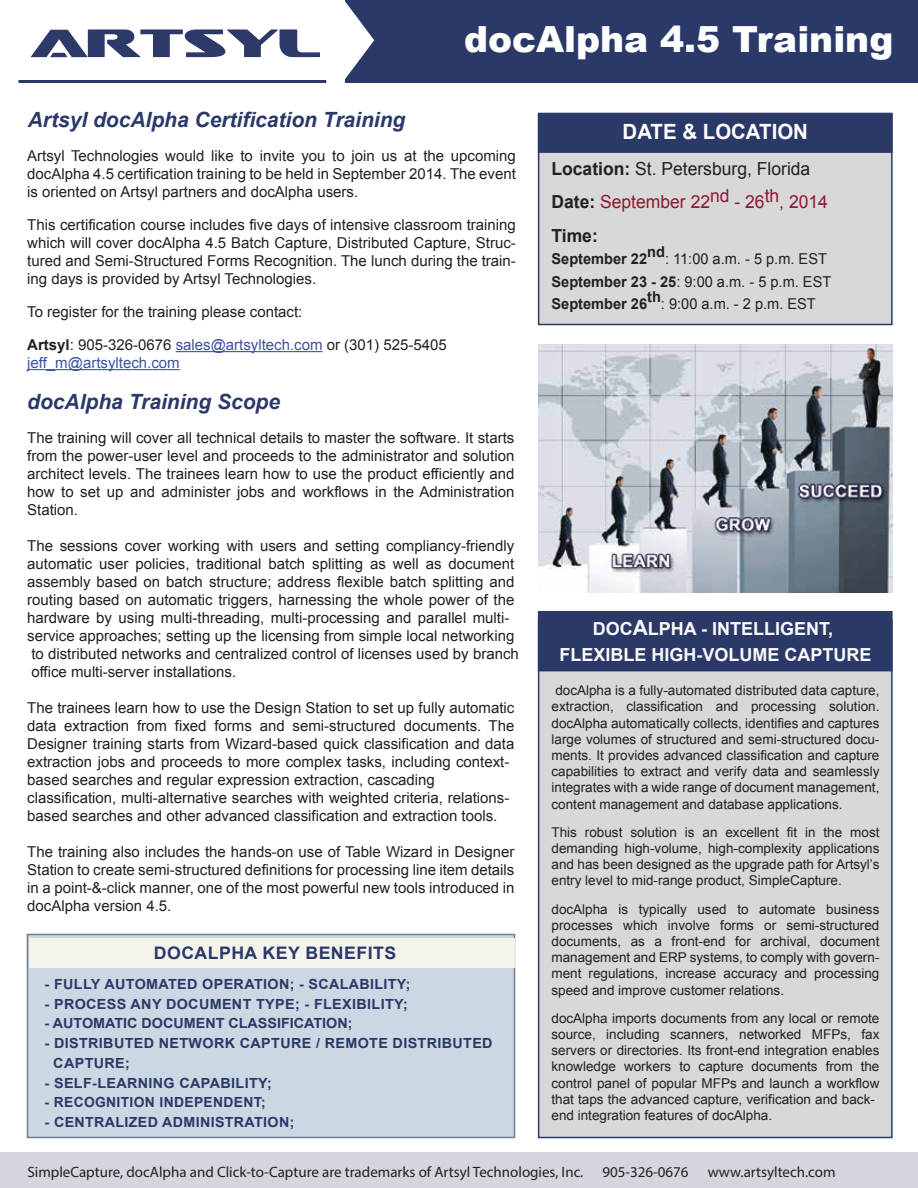
<style>
.page{position:relative;width:918px;height:1188px;background:#fff}
.page>*{position:absolute;margin:0;border:0;box-sizing:border-box;transform-origin:0 0}
.t1{font:900 36px "Arial";color:#fff}
.t2{font:italic 700 21px "Arial";color:#2a3968}
.t3{font:700 21px "Arial";color:#fff}
.t4{font:18px/33.6px "Arial";color:#8e1831}
.t5{font:700 18px/26.1px "Arial";color:#f9f9fa;text-align:center}
.t6{font:700 17.25px "Arial";letter-spacing:.025em;color:#2a3968}
.t7{font:15px/18px "Arial";color:#231f20;text-align:justify}
.t8{font:15px "Myriad Pro";color:#231f20}
.t9{font:700 15px "Arial";color:#231f20}
.t10{font:700 13.95px/19.8px "Arial";letter-spacing:.025em;color:#2a3968}
.t11{font:700 13.95px "Arial";color:#2a3968}
.t12{font:13.5px/16.2px "Arial";color:#231f20;text-align:justify}
.s1{font-weight:700}
.s2{color:#414fa2}
.s3{color:#3b53a4}
.s4{font-weight:700;color:#231f20}
.s5{color:#231f20}
.s6{font-size:21px}
</style>
<div class="page">
<hr style="left:19px;top:80px;width:307px;height:3px;background:#2a3968">
<svg style="left:30px;top:29px;width:290px;height:28px"></svg>
<div style="left:538px;top:619px;width:355px;height:519px;background:#d8d8d8;border:2px solid #2a3968"></div>
<div style="left:345px;top:0;width:573px;height:83px;background:#2a3968"></div>
<svg style="left:345px;top:1px;width:29px;height:78px"></svg>
<div style="left:537px;top:610px;width:356px;height:62px;background:#2a3968"></div>
<div style="left:0;top:1152px;width:918px;height:36px;background:#d3d7dd"></div>
<hr style="left:176px;top:351px;width:147px;height:1px;background:#414fa2">
<hr style="left:27px;top:369px;width:153px;height:1px;background:#3b53a4">
<img style="left:539px;top:344px;width:353px;height:248px">
<div style="left:538px;top:113px;width:355px;height:212px;background:#d8d8d8;border:2px solid #2a3968"></div>
<svg style="left:537px;top:112px;width:356px;height:42px;background:#32406d"></svg>
<div style="left:27px;top:934px;width:488px;height:204px;background:#cbd7e3;border:2px solid #6f7d87"></div>
<div style="left:29px;top:938px;width:485px;height:29px;background:#f4f4ed"></div>
<h1 class="t1" style="left:464px;top:13px;width:431px">docAlpha 4.5 Training</h1>
<h2 class="t2" style="left:28px;top:106px;width:379px">Artsyl docAlpha Certification Training</h2>
<p class="t7" style="left:27px;top:147px;width:490px">Artsyl Technologies would like to invite you to join us at the upcoming docAlpha 4.5 certification training to be held in September 2014. The event is oriented on Artsyl partners and docAlpha users.</p>
<p class="t7" style="left:27px;top:216px;width:490px">This certification course includes five days of intensive classroom training which will cover docAlpha 4.5 Batch Capture, Distributed Capture, Struc&shy;tured and Semi-Structured Forms Recognition. The lunch during the train&shy;ing days is provided by Artsyl Technologies.</p>
<p class="t7" style="left:27px;top:303px;width:277px">To register for the training please contact:</p>
<p class="t7" style="left:27px;top:336px;width:421px"><span class="s1">Artsyl</span>: 905-326-0676 <span class="s2">sales@artsyltech.com</span> or (301) 525-5405 <span class="s3">jeff_m@artsyltech.com</span></p>
<h2 class="t2" style="left:27px;top:388px;width:254px">docAlpha Training Scope</h2>
<p class="t7" style="left:27px;top:429px;width:489px">The training will cover all technical details to master the software. It starts from the power-user level and proceeds to the administrator and solution architect levels. The trainees learn how to use the product efficiently and how to set up and administer jobs and workflows in the Administration Station.</p>
<p class="t7" style="left:27px;top:537px;width:493px;text-align:left">The sessions cover working with users and setting compliancy-friendly automatic user policies, traditional batch splitting as well as document assembly based on batch structure; address flexible batch splitting and routing based on automatic triggers, harnessing the whole power of the hardware by using multi-threading, multi-processing and parallel multi&shy;service approaches; setting up the licensing from simple local networking to distributed networks and centralized control of licenses used by branch office multi-server installations.</p>
<p class="t7" style="left:27px;top:699px;width:489px;text-align:left">The trainees learn how to use the Design Station to set up fully automatic data extraction from fixed forms and semi-structured documents. The Designer training starts from Wizard-based quick classification and data extraction jobs and proceeds to more complex tasks, including context&shy;based searches and regular expression extraction, cascading classification, multi-alternative searches with weighted criteria, relations&shy;based searches and other advanced classification and extraction tools.</p>
<p class="t7" style="left:27px;top:843px;width:489px">The training also includes the hands-on use of Table Wizard in Designer Station to create semi-structured definitions for processing line item details in a point-&amp;-click manner, one of the most powerful new tools introduced in docAlpha version 4.5.</p>
<p class="t6" style="left:154px;top:942px;width:244px">DOCALPHA KEY BENEFITS</p>
<p class="t10" style="left:45px;top:975px;width:367px">- FULLY AUTOMATED OPERATION; - SCALABILITY;</p>
<p class="t10" style="left:45px;top:994px;width:365px">- PROCESS ANY DOCUMENT TYPE; - FLEXIBILITY;</p>
<p class="t11" style="left:45px;top:1014px;width:309px">- AUTOMATIC DOCUMENT CLASSIFICATION;</p>
<p class="t10" style="left:53px;top:1034px;width:441px;text-indent:-9px">- DISTRIBUTED NETWORK CAPTURE / REMOTE DISTRIBUTED<br>CAPTURE;</p>
<p class="t10" style="left:45px;top:1073px;width:229px">- SELF-LEARNING CAPABILITY;</p>
<p class="t10" style="left:45px;top:1093px;width:223px">- RECOGNITION INDEPENDENT;</p>
<p class="t10" style="left:45px;top:1113px;width:251px">- CENTRALIZED ADMINISTRATION;</p>
<h2 class="t3" style="left:623px;top:118px;width:187px">DATE &amp; LOCATION</h2>
<p class="t4" style="left:552px;top:152px;width:278px"><span class="s4">Location:</span> <span class="s5">St. Petersburg, Florida<br></span><span class="s4">Date:</span> September 22nd - 26th, 2014<br><span class="s4">Time:</span></p>
<p class="t9" style="left:552px;top:249px;width:97px">September 22</p>
<p class="t9" style="left:647px;top:242px;width:19px">nd</p>
<p class="t7" style="left:552px;top:248px;width:281px;line-height:22.5px;text-align:left;text-indent:114px">: 11:00 a.m. - 5 p.m. EST<br><span class="s1">September 23 - 25</span>: 9:00 a.m. - 5 p.m. EST<br><span class="s1">September 26</span></p>
<p class="t9" style="left:647px;top:287px;width:15px">th</p>
<p class="t7" style="left:661px;top:295px;width:156px">: 9:00 a.m. - 2 p.m. EST</p>
<p class="t5" style="left:560px;top:616px;width:314px">DOC<span class="s6">A</span>LPHA - INTELLIGENT,<br>FLEXIBLE HIGH-VOLUME CAPTURE</p>
<p class="t12" style="left:552px;top:682px;width:329px">docAlpha is a fully-automated distributed data capture, extraction, classification and processing solution. docAlpha automatically collects, identifies and captures large volumes of structured and semi-structured docu&shy;ments. It provides advanced classification and capture capabilities to extract and verify data and seamlessly integrates with a wide range of document management, content management and database applications.</p>
<p class="t12" style="left:552px;top:824px;width:330px">This robust solution is an excellent fit in the most demanding high-volume, high-complexity applications and has been designed as the upgrade path for Artsyl’s entry level to mid-range product, SimpleCapture.</p>
<p class="t12" style="left:552px;top:901px;width:329px">docAlpha is typically used to automate business processes which involve forms or semi-structured documents, as a front-end for archival, document management and ERP systems, to comply with govern&shy;ment regulations, increase accuracy and processing speed and improve customer relations.</p>
<p class="t12" style="left:552px;top:1010px;width:329px;text-align:left">docAlpha imports documents from any local or remote source, including scanners, networked MFPs, fax servers or directories. Its front-end integration enables knowledge workers to capture documents from the control panel of popular MFPs and launch a workflow that taps the advanced capture, verification and back&shy;end integration features of docAlpha.</p>
<p class="t8" style="left:28px;top:1162px;width:557px">SimpleCapture, docAlpha and Click-to-Capture are trademarks of Artsyl Technologies, Inc.</p>
<p class="t8" style="left:602px;top:1162px;width:88px">905-326-0676</p>
<p class="t8" style="left:708px;top:1162px;width:129px">www.artsyltech.com</p>
</div>
